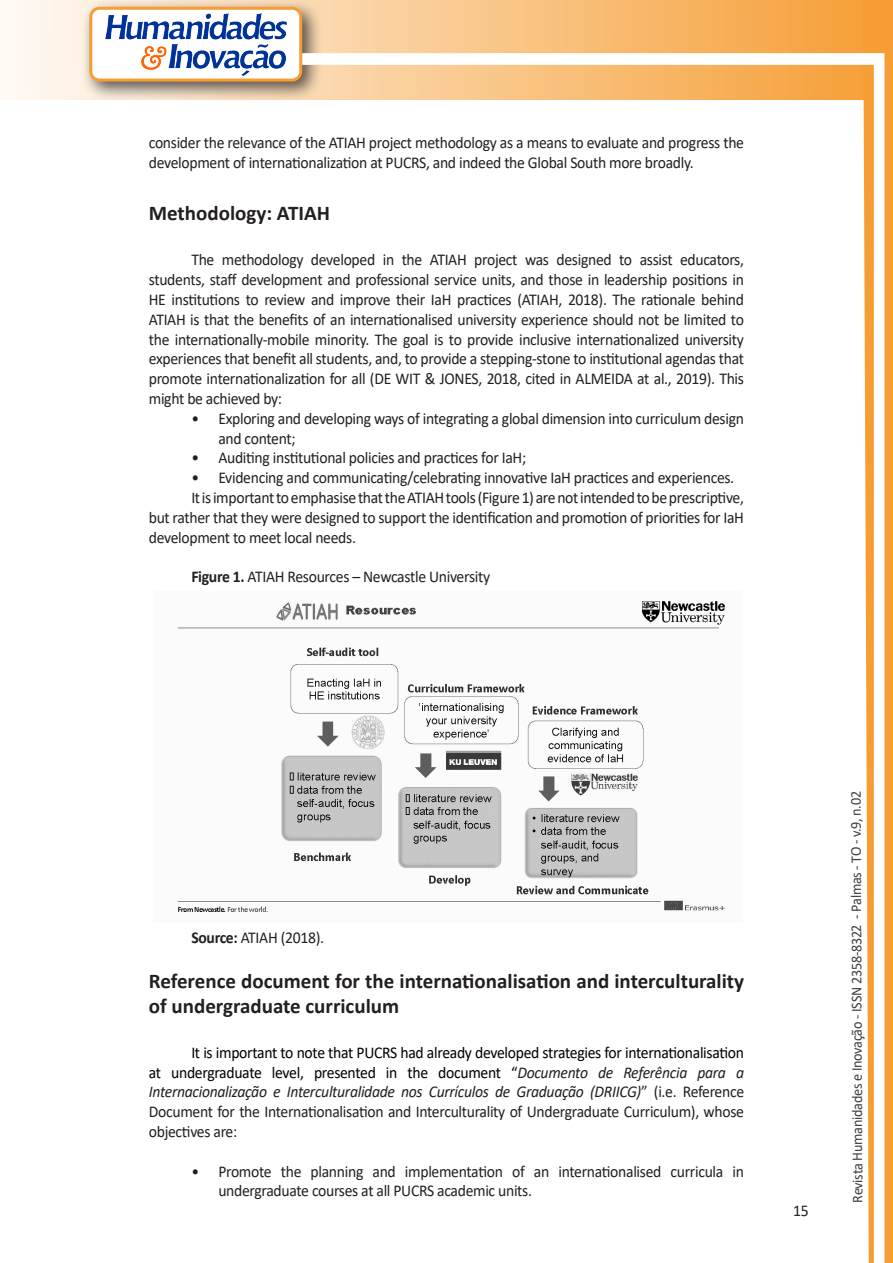
<style>
.page{position:relative;width:893px;height:1263px;background:#fff}
.page>*{position:absolute;margin:0;border:0;box-sizing:border-box;transform-origin:0 0}
.Titulo_2{font:700 21px/25.2px "Calibri";color:#231f20}
.texto{font:16.5px/19.8px "Calibri";letter-spacing:-.02em;color:#231f20;scale:.95 1}
.texto-2{font:16.5px/19.8px "Calibri";letter-spacing:-.02em;color:#000;text-align:justify;scale:.95 1}
.t1{font:15px "Calibri";letter-spacing:-.025em;color:#3e3e3f;scale:.95 1}
.s1{font-weight:700}
.s2{font-style:italic;color:#231f20}
.s3{color:#231f20}
</style>
<div class="page">
<svg style="left:5px;top:0;width:858px;height:100px;background:#f9c484"></svg>
<div style="left:81px;top:0;width:241px;height:102px;background:#231f20;opacity:.75"></div>
<div style="left:91px;top:8px;width:210px;height:72px;background:#fff;border-radius:9px"></div>
<div style="left:89px;top:7px;width:213px;height:75px;border:3px solid #f69e34;border-radius:9px"></div>
<div style="left:302px;top:53px;width:582px;height:12px;background:#fff;border:2px solid #fff"></div>
<svg style="left:863px;top:0;width:30px;height:1263px"></svg>
<img style="left:105px;top:13px;width:181px;height:62px">
<img style="left:177px;top:601px;width:548px;height:311px">
<p class="texto" style="left:149px;top:133px;width:628px">consider the relevance of the ATIAH project methodology as a means to evaluate and progress the development of internationalization at PUCRS, and indeed the Global South more broadly.</p>
<p class="Titulo_2" style="left:149px;top:201px;width:183px">Methodology: ATIAH</p>
<p class="texto" style="left:149px;top:250px;width:628px;text-align:justify;text-indent:43px">The methodology developed in the ATIAH project was designed to assist educators, students, staff development and professional service units, and those in leadership positions in HE institutions to review and improve their IaH practices (ATIAH, 2018). The rationale behind ATIAH is that the benefits of an internationalised university experience should not be limited to the internationally-mobile minority. The goal is to provide inclusive internationalized university experiences that benefit all students, and, to provide a stepping-stone to institutional agendas that promote internationalization for all (DE WIT &amp; JONES, 2018, cited in ALMEIDA at al., 2019). This might be achieved by:</p>
<p class="texto" style="left:218px;top:408px;width:555px;text-indent:-27px">• Exploring and developing ways of integrating a global dimension into curriculum design and content;</p>
<p class="texto" style="left:191px;top:448px;width:354px">• Auditing institutional policies and practices for IaH;</p>
<p class="texto" style="left:191px;top:467px;width:573px">• Evidencing and communicating/celebrating innovative IaH practices and experiences.</p>
<p class="texto" style="left:149px;top:487px;width:628px;text-align:justify;text-indent:43px">It is important to emphasise that the ATIAH tools (Figure 1) are not intended to be prescriptive, but rather that they were designed to support the identification and promotion of priorities for IaH development to meet local needs.</p>
<p class="texto" style="left:191px;top:566px;width:316px"><span class="s1">Figure 1.</span> ATIAH Resources – Newcastle University</p>
<p class="texto" style="left:191px;top:927px;width:141px"><span class="s1">Source:</span> ATIAH (2018).</p>
<p class="Titulo_2" style="left:149px;top:968px;width:597px">Reference document for the internationalisation and interculturality of undergraduate curriculum</p>
<p class="texto-2" style="left:149px;top:1042px;width:628px;text-indent:43px">It is important to note that PUCRS had already developed strategies for internationalisation at undergraduate level, presented in the document “<span class="s2">Documento de Referência para a Internacionalização e Interculturalidade nos Currículos de Graduação (DRIICG)</span><span class="s3">” (i.e. Reference Document for the Internationalisation and Interculturality of Undergraduate Curriculum), whose objectives are:</span></p>
<p class="texto" style="left:218px;top:1161px;width:555px;text-indent:-27px">• Promote the planning and implementation of an internationalised curricula in undergraduate courses at all PUCRS academic units.</p>
<p class="texto" style="left:793px;top:1200px;width:18px">15</p>
<p class="t1" style="left:846px;top:1203px;width:435px;rotate:-90deg">Revista Humanidades e Inovação - ISSN 2358-8322 - Palmas - TO - v.9, n.02</p>
</div>
